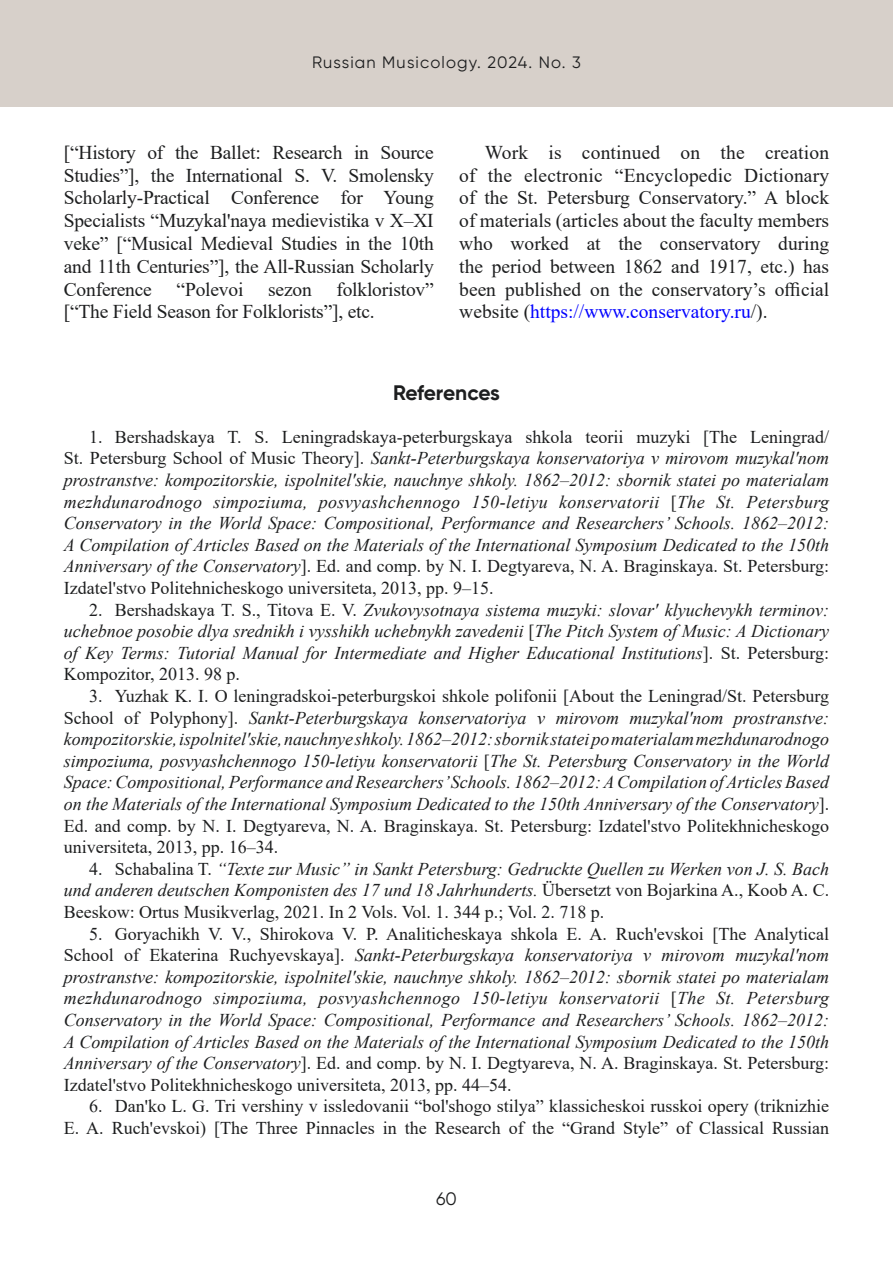
<style>
.page{position:relative;width:893px;height:1263px;background:#fff}
.page>*{position:absolute;margin:0;border:0;box-sizing:border-box;transform-origin:0 0}
.t1{font:700 21px "Gilroy";letter-spacing:-.015em;color:#1d1e1f}
.t2{font:19.5px/22.8px "Times New Roman";letter-spacing:-.01em;color:#1d1e1f;text-align:justify}
.t3{font:italic 18px/21.6px "Times New Roman";color:#1d1e1f;text-align:justify}
.t4{font:18px/21.6px "Times New Roman";color:#1d1e1f;text-align:right}
.t5{font:18px "Gilroy";color:#1d1e1f}
.t6{font:16.5px "Gilroy";letter-spacing:.07em;color:#1d1e1f}
.s1{font-family:"Times New Roman PSMT2"}
.s2{color:#00f}
.s3{font-style:normal}
</style>
<div class="page">
<div style="left:0;top:0;width:893px;height:107px;background:#d7d0ca"></div>
<p class="t6" style="left:312px;top:53px;width:270px">Russian Musicology. 2024. No. 3</p>
<p class="t2" style="left:64px;top:140px;width:371px">[“History of the Ballet: Research in Source Studies”], the International S. V. Smolensky Scholarly-Practical Conference for Young Specialists “Muzykal'naya medievistika v X–XI veke” [“Musical Medieval Studies in the 10th and 11th Centuries”], the All-Russian Scholarly Conference</p>
<p class="t2" style="left:64px;top:277px;width:371px;text-indent:273px">folkloristov” [“The Field Season for Folklorists”], etc.</p>
<p class="t2" style="left:177px;top:277px;width:68px">“Polevoi</p>
<p class="t2" style="left:268px;top:277px;width:45px">sezon</p>
<p class="t2" style="left:459px;top:140px;width:371px;text-indent:26px">Work is continued on the creation of the electronic “Encyclopedic Dictionary of the St. Petersburg Conservatory.” A block of materials (articles about the faculty members who worked at the conservatory during the period between 1862 and 1917, etc.) has been published on the conservatory’s official <span class="s1">website (</span><span class="s2">https://www.conservatory.ru</span><span class="s1">/).</span></p>
<p class="t1" style="left:393px;top:379px;width:108px">References</p>
<p class="t3" style="left:64px;top:425px;width:767px;text-indent:26px"><span class="s3">1. Bershadskaya T. S. Leningradskaya-peterburgskaya shkola teorii muzyki [The Leningrad/ St. Petersburg School of Music Theory].</span> Sankt-Peterburgskaya konservatoriya v mirovom muzykal'nom prostranstve: kompozitorskie, ispolnitel'skie, nauchnye shkoly. 1862–2012: sbornik statei po materialam mezhdunarodnogo simpoziuma, posvyashchennogo 150-letiyu konservatorii <span class="s3">[</span>The St. Petersburg Conservatory in the World Space: Compositional, Performance and Researchers’ Schools. 1862–2012:<br>A Compilation of Articles Based on the Materials of the International Symposium Dedicated to the 150th Anniversary of the Conservatory<span class="s3">]. Ed. and comp. by N. I. Degtyareva, N. A. Braginskaya. St. Petersburg:<br>Izdatel'stvo Politehnicheskogo universiteta, 2013, pp. 9–15.</span></p>
<p class="t3" style="left:64px;top:598px;width:767px;text-indent:26px"><span class="s3">2. Bershadskaya T. S., Titova E. V.</span> Zvukovysotnaya sistema muzyki: slovar' klyuchevykh terminov: uchebnoe posobie dlya srednikh i vysshikh uchebnykh zavedenii <span class="s3">[</span>The Pitch System of Music: A Dictionary of Key Terms: Tutorial Manual for Intermediate and Higher Educational Institutions<span class="s3">]. St. Petersburg:<br>Kompozitor, 2013. 98 p.</span></p>
<p class="t3" style="left:64px;top:685px;width:767px;text-indent:26px"><span class="s3">3. Yuzhak K. I. O leningradskoi-peterburgskoi shkole polifonii [About the Leningrad/St. Petersburg School of Polyphony].</span> Sankt-Peterburgskaya konservatoriya v mirovom muzykal'nom prostranstve: kompozitorskie, ispolnitel'skie, nauchnye shkoly. 1862–2012: sbornik statei po materialam mezhdunarodnogo simpoziuma, posvyashchennogo 150-letiyu konservatorii <span class="s3">[</span>The St. Petersburg Conservatory in the World Space: Compositional, Performance and Researchers’ Schools. 1862–2012: A Compilation of Articles Based on the Materials of the International Symposium Dedicated to the 150th Anniversary of the Conservatory<span class="s3">].<br>Ed. and comp. by N. I. Degtyareva, N. A. Braginskaya. St. Petersburg: Izdatel'stvo Politekhnicheskogo universiteta, 2013, pp. 16–34.</span></p>
<p class="t3" style="left:64px;top:857px;width:767px;text-indent:26px"><span class="s3">4. Schabalina T.</span> “Texte zur Music” in Sankt Petersburg: Gedruckte Quellen zu Werken von J. S. Bach und anderen deutschen Komponisten des 17 und 18 Jahrhunderts. <span class="s3">Übersetzt von Bojarkina A., Koob A. C.<br>Beeskow: Ortus Musikverlag, 2021. In 2 Vols. Vol. 1. 344 p.; Vol. 2. 718 p.</span></p>
<p class="t3" style="left:64px;top:922px;width:767px;text-indent:26px"><span class="s3">5. Goryachikh V. V., Shirokova V. P. Analiticheskaya shkola E. A. Ruch'evskoi [The Analytical School of Ekaterina Ruchyevskaya].</span> Sankt-Peterburgskaya konservatoriya v mirovom muzykal'nom prostranstve: kompozitorskie, ispolnitel'skie, nauchnye shkoly. 1862–2012: sbornik statei po materialam mezhdunarodnogo simpoziuma, posvyashchennogo 150-letiyu konservatorii <span class="s3">[</span>The St. Petersburg Conservatory in the World Space: Compositional, Performance and Researchers’ Schools. 1862–2012:<br>A Compilation of Articles Based on the Materials of the International Symposium Dedicated to the 150th Anniversary of the Conservatory<span class="s3">]. Ed. and comp. by N. I. Degtyareva, N. A. Braginskaya. St. Petersburg:<br>Izdatel'stvo Politekhnicheskogo universiteta, 2013, pp. 44–54.</span></p>
<p class="t4" style="left:64px;top:1095px;width:767px">6. Dan'ko L. G. Tri vershiny v issledovanii “bol'shogo stilya” klassicheskoi russkoi opery (triknizhie<br>E. A. Ruch'evskoi) [The Three Pinnacles in the Research of the “Grand Style” of Classical Russian</p>
<p class="t5" style="left:436px;top:1188px;width:22px">60</p>
</div>
